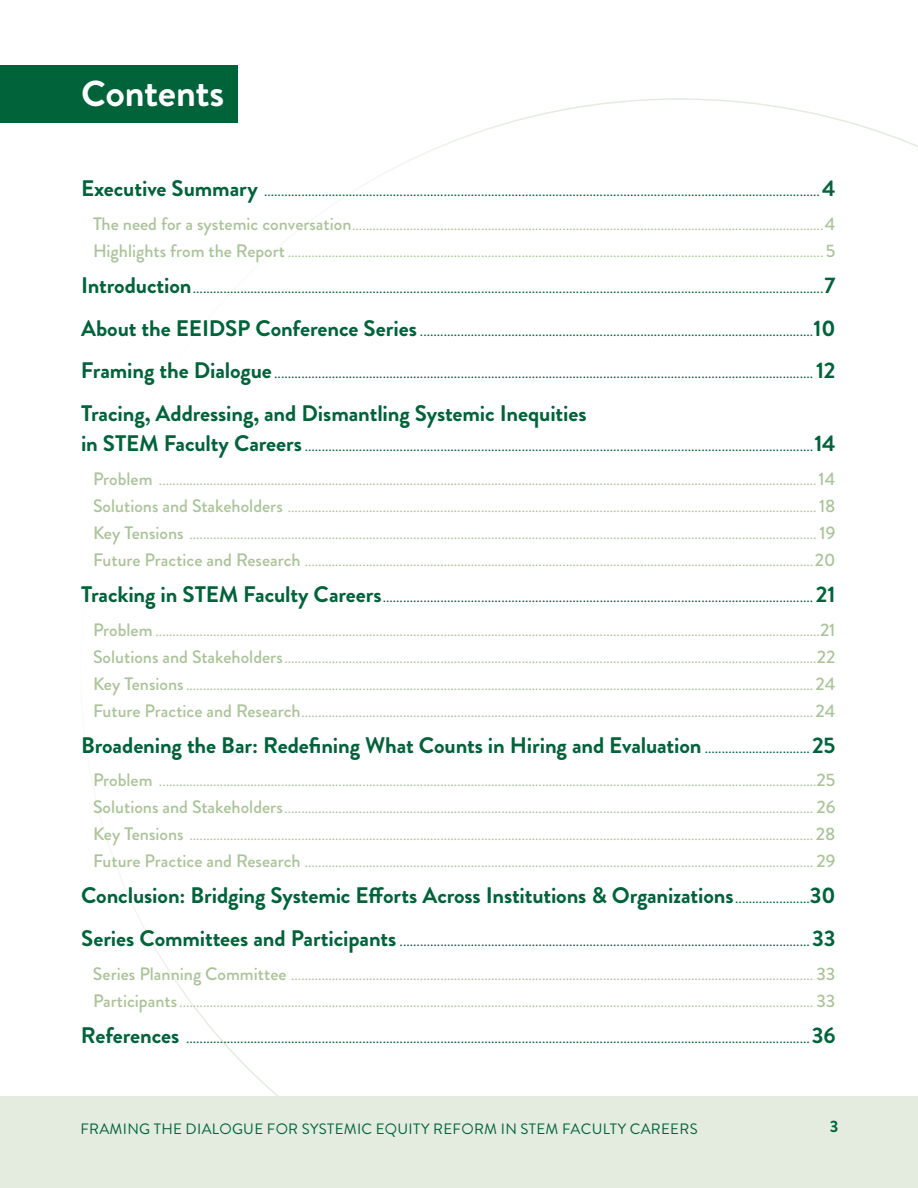
<style>
.page{position:relative;width:918px;height:1188px;background:#fff}
.page>*{position:absolute;margin:0;border:0;box-sizing:border-box;transform-origin:0 0}
.t1{font:700 36px "Brandon Text";letter-spacing:-.01em;color:#fff}
.t2{font:700 22.5px "Brandon Grotesque";letter-spacing:-.005em;color:#00633a}
.t3{font:700 16.5px "Brandon Grotesque";color:#00633a}
.t4{font:15px/27px "Brandon Grotesque";color:#aac398;text-align:justify}
.t5{font:15px "Brandon Grotesque";letter-spacing:.02em;color:#00633a}
.s1{font-weight:700;font-size:22.5px}
.s2{font-weight:500;font-size:18px}
.s3{font-weight:400;font-size:15px}
</style>
<div class="page">
<div style="left:0;top:1096px;width:918px;height:92px;background:#e4ecdf"></div>
<div style="left:0;top:65px;width:238px;height:57px;background:#00633a"></div>
<h1 class="t1" style="left:81px;top:69px;width:145px">Contents</h1>
<p class="t5" style="left:81px;top:181px;width:756px"><span class="s1">Executive Summary</span> ....................................................................................................................................................................<span class="s1">4</span></p>
<p class="t4" style="left:93px;top:212px;width:744px"><span class="s2">The need for a systemic conversation</span>...........................................................................................................................................<span class="s2">4<br>Highlights from the Report</span> .............................................................................................................................................................. <span class="s2">5</span></p>
<p class="t5" style="left:81px;top:277px;width:756px"><span class="s1">Introduction</span>..........................................................................................................................................................................................<span class="s1">7</span></p>
<p class="t5" style="left:81px;top:320px;width:756px"><span class="s1">About the EEIDSP Conference Series</span> ....................................................................................................................<span class="s1">10</span></p>
<p class="t5" style="left:81px;top:363px;width:756px"><span class="s1">Framing the Dialogue</span>............................................................................................................................................................... <span class="s1">12</span></p>
<h2 class="t2" style="left:81px;top:398px;width:507px">Tracing, Addressing, and Dismantling Systemic Inequities</h2>
<p class="t5" style="left:81px;top:436px;width:756px"><span class="s1">in STEM Faculty Careers</span> ......................................................................................................................................................<span class="s1">14</span></p>
<p class="t4" style="left:93px;top:467px;width:744px"><span class="s2">Problem</span> ..................................................................................................................................................................................................<span class="s2">14<br>Solutions and Stakeholders</span> ............................................................................................................................................................ <span class="s2">18<br>Key Tensions</span> ......................................................................................................................................................................................... <span class="s2">19<br>Future Practice and Research</span> ......................................................................................................................................................<span class="s2">20</span></p>
<p class="t5" style="left:81px;top:586px;width:756px"><span class="s1">Tracking in STEM Faculty Careers</span>............................................................................................................................... <span class="s1">21</span></p>
<p class="t4" style="left:93px;top:617px;width:744px"><span class="s2">Problem</span> ....................................................................................................................................................................................................<span class="s2">21<br>Solutions and Stakeholders</span>.............................................................................................................................................................<span class="s2">22<br>Key Tensions</span> ......................................................................................................................................................................................... <span class="s2">24<br>Future Practice and Research</span>....................................................................................................................................................... <span class="s2">24</span></p>
<h2 class="t2" style="left:81px;top:729px;width:756px">Broadening the Bar: Redefining What Counts in Hiring and Evaluation <span class="s3">...............................</span>25</h2>
<p class="t4" style="left:93px;top:768px;width:744px"><span class="s2">Problem</span> ..................................................................................................................................................................................................<span class="s2">25<br>Solutions and Stakeholders</span>............................................................................................................................................................ <span class="s2">26<br>Key Tensions</span> ........................................................................................................................................................................................ <span class="s2">28<br>Future Practice and Research</span> ...................................................................................................................................................... <span class="s2">29</span></p>
<h2 class="t2" style="left:81px;top:880px;width:756px">Conclusion: Bridging Systemic Efforts Across Institutions &amp; Organizations<span class="s3">......................</span>30</h2>
<p class="t5" style="left:81px;top:931px;width:756px"><span class="s1">Series Committees and Participants</span> ......................................................................................................................... <span class="s1">33</span></p>
<p class="t4" style="left:93px;top:962px;width:744px"><span class="s2">Series Planning Committee</span> .......................................................................................................................................................... <span class="s2">33<br>Participants</span>........................................................................................................................................................................................... <span class="s2">33</span></p>
<p class="t5" style="left:81px;top:1027px;width:756px"><span class="s1">References</span> ........................................................................................................................................................................................<span class="s1">36</span></p>
<p class="t5" style="left:80px;top:1119px;width:619px">FRAMING THE DIALOGUE FOR SYSTEMIC EQUITY REFORM IN STEM FACULTY CAREERS</p>
<p class="t3" style="left:830px;top:1115px;width:10px">3</p>
</div>
